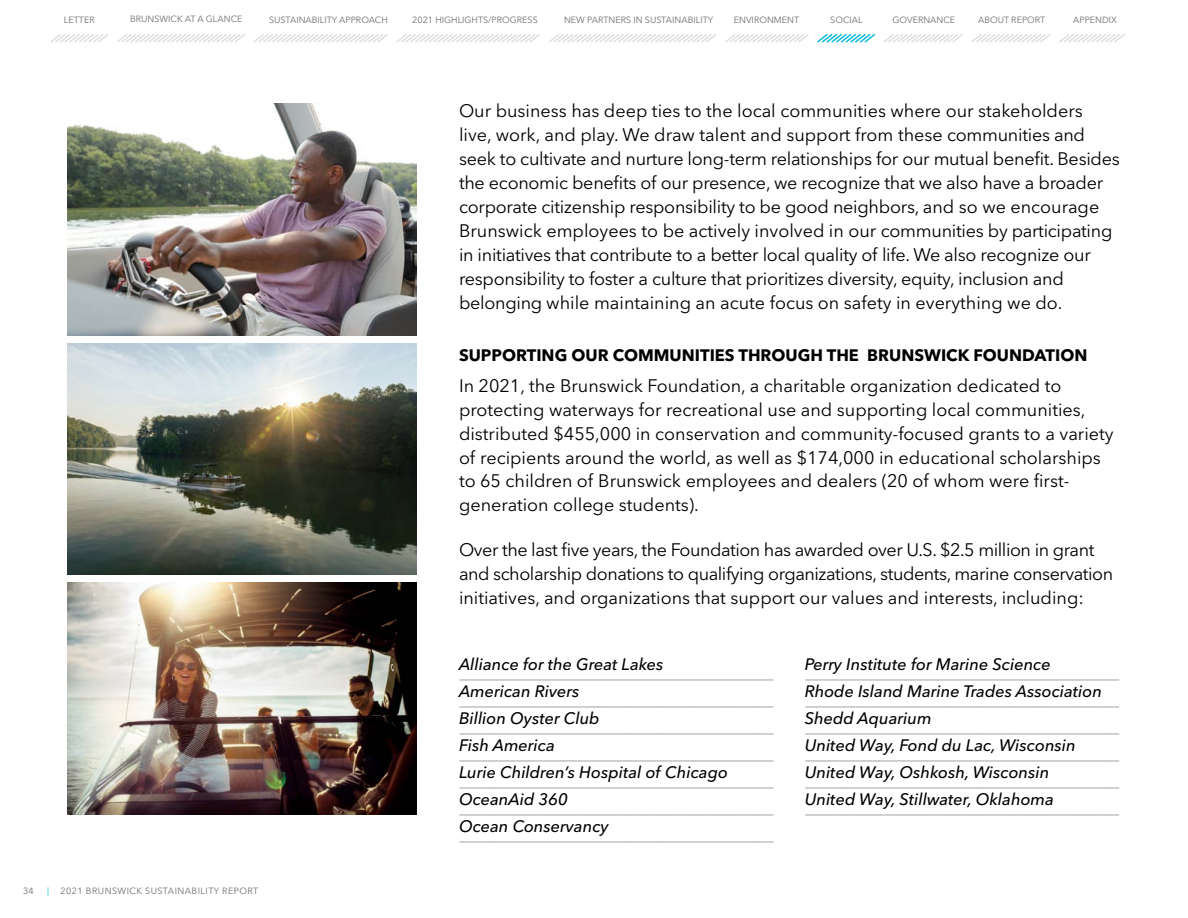
<style>
.page{position:relative;width:1188px;height:918px;background:#fff}
.page>*{position:absolute;margin:0;border:0;box-sizing:border-box;transform-origin:0 0}
.t1{font:18px/24px "Avenir Next LT Pro";color:#000}
.t2{font:18px/24px "Avenir Next LT Pro";letter-spacing:-.025em;color:#000}
.t3{font:italic 500 16.5px "Avenir Next LT Pro";color:#b1b4b6}
.t4{font:italic 500 16.5px "Avenir Next LT Pro";color:#000}
.t5{font:700 16.5px "Avenir Next LT Pro";color:#000}
.t6{font:9px "Avenir Next LT Pro";color:#6d6e71}
.t7{font:9px "Avenir Next LT Pro";letter-spacing:.05em;color:#6d6e71}
.t8{font:9px "Avenir Next LT Pro";color:#0cbbdb}
</style>
<div class="page">
<svg style="left:50px;top:33px;width:1075px;height:10px"></svg>
<img style="left:68px;top:343px;width:349px;height:232px">
<img style="left:68px;top:583px;width:349px;height:232px">
<img style="left:68px;top:103px;width:349px;height:232px">
<p class="t6" style="left:64px;top:15px;width:32px">LETTER</p>
<p class="t6" style="left:130px;top:14px;width:114px">BRUNSWICK AT A GLANCE</p>
<p class="t6" style="left:269px;top:15px;width:120px">SUSTAINABILITY APPROACH</p>
<p class="t6" style="left:412px;top:15px;width:127px">2021 HIGHLIGHTS/PROGRESS</p>
<p class="t6" style="left:564px;top:15px;width:151px">NEW PARTNERS IN SUSTAINABILITY</p>
<p class="t6" style="left:734px;top:15px;width:67px">ENVIRONMENT</p>
<p class="t6" style="left:830px;top:15px;width:34px">SOCIAL</p>
<p class="t6" style="left:893px;top:15px;width:64px">GOVERNANCE</p>
<p class="t6" style="left:978px;top:15px;width:69px">ABOUT REPORT</p>
<p class="t6" style="left:1073px;top:15px;width:45px">APPENDIX</p>
<p class="t1" style="left:459px;top:99px;width:662px">Our business has deep ties to the local communities where our stakeholders live, work, and play. We draw talent and support from these communities and seek to cultivate and nurture long-term relationships for our mutual benefit. Besides the economic benefits of our presence, we recognize that we also have a broader corporate citizenship responsibility to be good neighbors, and so we encourage Brunswick employees to be actively involved in our communities by participating in initiatives that contribute to a better local quality of life. We also recognize our responsibility to foster a culture that prioritizes diversity, equity, inclusion and belonging while maintaining an acute focus on safety in everything we do.</p>
<p class="t5" style="left:459px;top:345px;width:630px">SUPPORTING OUR COMMUNITIES THROUGH THE BRUNSWICK FOUNDATION</p>
<p class="t1" style="left:459px;top:373px;width:656px">In 2021, the Brunswick Foundation, a charitable organization dedicated to protecting waterways for recreational use and supporting local communities, distributed $455,000 in conservation and community-focused grants to a variety of recipients around the world, as well as $174,000 in educational scholarships to 65 children of Brunswick employees and dealers (20 of whom were first&shy;generation college students).</p>
<p class="t2" style="left:459px;top:537px;width:656px">Over the last five years, the Foundation has awarded over U.S. $2.5 million in grant and scholarship donations to qualifying organizations, students, marine conservation initiatives, and organizations that support our values and interests, including:</p>
<p class="t6" style="left:23px;top:886px;width:12px">34</p>
<p class="t8" style="left:47px;top:886px;width:3px">|</p>
<p class="t7" style="left:60px;top:886px;width:199px">2021 BRUNSWICK SUSTAINABILITY REPORT</p>
<p class="t4" style="left:459px;top:655px;width:206px">Alliance for the Great Lakes</p>
<p class="t3" style="left:459px;top:668px;width:317px">––––––––––––––––––––––––––––––––––––––––––––––––––––––––</p>
<p class="t4" style="left:459px;top:682px;width:122px">American Rivers</p>
<p class="t3" style="left:459px;top:695px;width:317px">––––––––––––––––––––––––––––––––––––––––––––––––––––––––</p>
<p class="t4" style="left:459px;top:709px;width:142px">Billion Oyster Club</p>
<p class="t3" style="left:459px;top:722px;width:317px">––––––––––––––––––––––––––––––––––––––––––––––––––––––––</p>
<p class="t4" style="left:459px;top:736px;width:97px">Fish America</p>
<p class="t3" style="left:459px;top:749px;width:317px">––––––––––––––––––––––––––––––––––––––––––––––––––––––––</p>
<p class="t4" style="left:459px;top:763px;width:271px">Lurie Children’s Hospital of Chicago</p>
<p class="t3" style="left:459px;top:776px;width:317px">––––––––––––––––––––––––––––––––––––––––––––––––––––––––</p>
<p class="t4" style="left:459px;top:790px;width:111px">OceanAid 360</p>
<p class="t3" style="left:459px;top:803px;width:317px">––––––––––––––––––––––––––––––––––––––––––––––––––––––––</p>
<p class="t4" style="left:459px;top:817px;width:151px">Ocean Conservancy</p>
<p class="t3" style="left:459px;top:830px;width:317px">––––––––––––––––––––––––––––––––––––––––––––––––––––––––</p>
<p class="t4" style="left:805px;top:655px;width:248px">Perry Institute for Marine Science</p>
<p class="t3" style="left:805px;top:668px;width:317px">––––––––––––––––––––––––––––––––––––––––––––––––––––––––</p>
<p class="t4" style="left:805px;top:682px;width:299px">Rhode Island Marine Trades Association</p>
<p class="t3" style="left:805px;top:695px;width:317px">––––––––––––––––––––––––––––––––––––––––––––––––––––––––</p>
<p class="t4" style="left:805px;top:709px;width:128px">Shedd Aquarium</p>
<p class="t3" style="left:805px;top:722px;width:317px">––––––––––––––––––––––––––––––––––––––––––––––––––––––––</p>
<p class="t4" style="left:805px;top:736px;width:273px">United Way, Fond du Lac, Wisconsin</p>
<p class="t3" style="left:805px;top:749px;width:317px">––––––––––––––––––––––––––––––––––––––––––––––––––––––––</p>
<p class="t4" style="left:805px;top:763px;width:246px">United Way, Oshkosh, Wisconsin</p>
<p class="t3" style="left:805px;top:776px;width:317px">––––––––––––––––––––––––––––––––––––––––––––––––––––––––</p>
<p class="t4" style="left:805px;top:790px;width:251px">United Way, Stillwater, Oklahoma</p>
<p class="t3" style="left:805px;top:803px;width:317px">––––––––––––––––––––––––––––––––––––––––––––––––––––––––</p>
</div>
